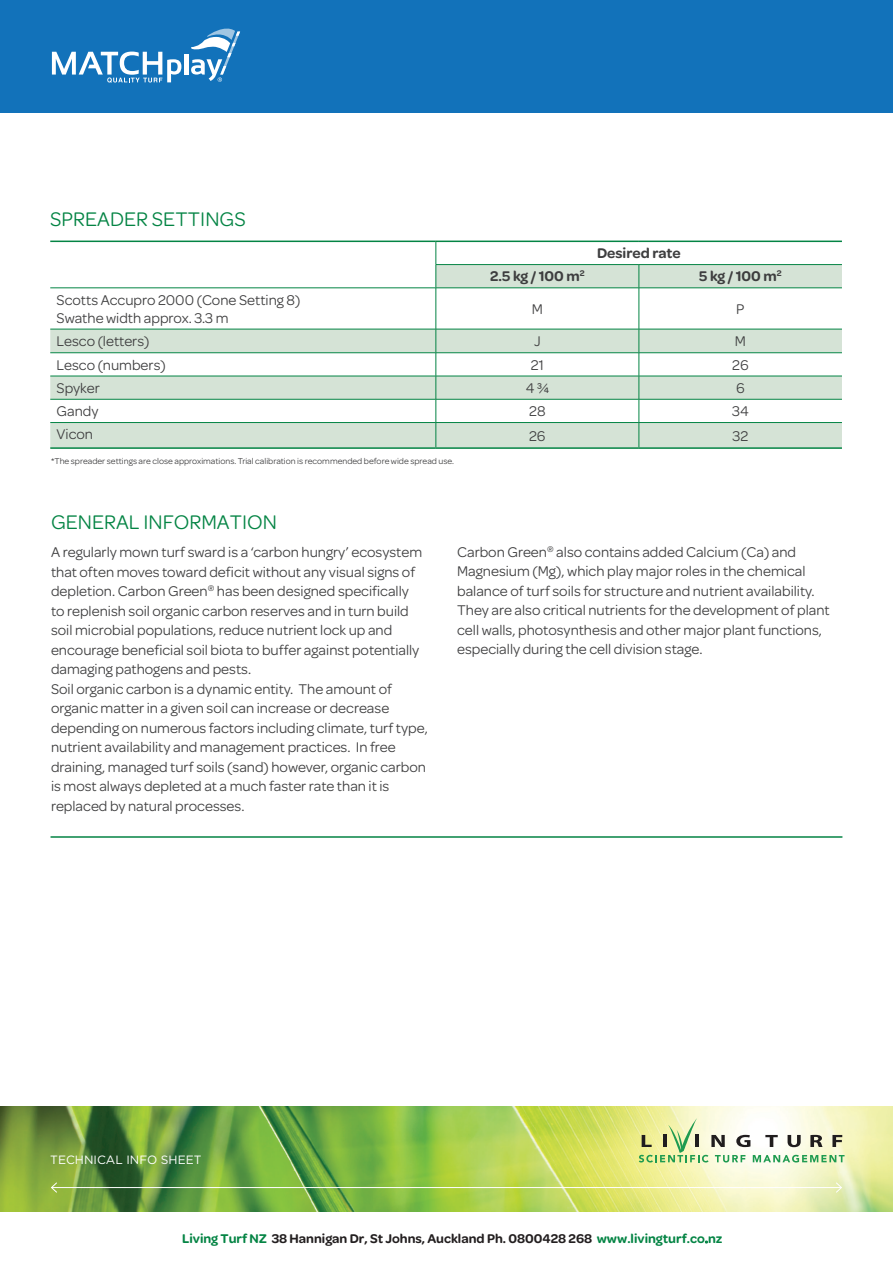
<style>
.page{position:relative;width:893px;height:1263px;background:#fff}
.page>*{position:absolute;margin:0;border:0;box-sizing:border-box;transform-origin:0 0}
.t1{font:21px "Omnes";color:#048444}
.t2{font:15px/19.5px "Omnes";color:#3e3e3f}
.t3{font:600 15px "Omnes";color:#3e3e3f}
.t4{font:600 13.5px "Omnes";color:#231f20}
.t5{font:12px "Gotham";color:#fff}
.t6{font:9px "Omnes";color:#3e3e3f}
.s1{color:#048444}
</style>
<div class="page">
<img style="left:0;top:1107px;width:893px;height:105px">
<svg style="left:639px;top:1117px;width:205px;height:45px"></svg>
<hr style="left:52px;top:1187px;width:789px;height:1px;background:#fff">
<svg style="left:50px;top:1182px;width:8px;height:11px"></svg>
<svg style="left:835px;top:1182px;width:7px;height:11px"></svg>
<div style="left:0;top:0;width:893px;height:113px;background:#1272ba"></div>
<div style="left:184px;top:54px;width:5px;height:21px;background:#fff"></div>
<svg style="left:52px;top:52px;width:129px;height:31px"></svg>
<svg style="left:191px;top:29px;width:49px;height:53px"></svg>
<hr style="left:51px;top:836px;width:791px;height:2px;background:#048444">
<svg style="left:50px;top:265px;width:792px;height:182px;fill:#d5e3d6"></svg>
<svg style="left:50px;top:353px;width:792px;height:69px"></svg>
<hr style="left:50px;top:241px;width:386px;height:1px;background:#048444">
<hr style="left:436px;top:241px;width:203px;height:1px;background:#048444">
<hr style="left:639px;top:241px;width:203px;height:1px;background:#048444">
<hr style="left:50px;top:447px;width:386px;height:2px;background:#048444">
<hr style="left:436px;top:447px;width:203px;height:2px;background:#048444">
<hr style="left:639px;top:447px;width:203px;height:2px;background:#048444">
<hr style="left:436px;top:264px;width:203px;height:1px;background:#048444">
<svg style="left:436px;top:242px;width:1px;height:46px"></svg>
<hr style="left:639px;top:264px;width:203px;height:1px;background:#048444">
<svg style="left:639px;top:265px;width:1px;height:23px"></svg>
<hr style="left:50px;top:288px;width:386px;height:1px;background:#048444">
<hr style="left:436px;top:288px;width:203px;height:1px;background:#048444">
<hr style="left:436px;top:288px;width:1px;height:41px;background:#048444">
<hr style="left:639px;top:288px;width:203px;height:1px;background:#048444">
<hr style="left:639px;top:288px;width:1px;height:41px;background:#048444">
<hr style="left:50px;top:329px;width:386px;height:1px;background:#048444">
<hr style="left:436px;top:329px;width:203px;height:1px;background:#048444">
<hr style="left:639px;top:329px;width:203px;height:1px;background:#048444">
<hr style="left:50px;top:352px;width:386px;height:1px;background:#048444">
<hr style="left:436px;top:352px;width:203px;height:1px;background:#048444">
<hr style="left:639px;top:352px;width:203px;height:1px;background:#048444">
<hr style="left:50px;top:376px;width:386px;height:1px;background:#048444">
<hr style="left:436px;top:376px;width:203px;height:1px;background:#048444">
<hr style="left:639px;top:376px;width:203px;height:1px;background:#048444">
<hr style="left:50px;top:399px;width:386px;height:1px;background:#048444">
<hr style="left:436px;top:399px;width:203px;height:1px;background:#048444">
<hr style="left:639px;top:399px;width:203px;height:1px;background:#048444">
<hr style="left:50px;top:422px;width:386px;height:1px;background:#048444">
<hr style="left:436px;top:422px;width:203px;height:1px;background:#048444">
<svg style="left:436px;top:329px;width:1px;height:118px"></svg>
<hr style="left:639px;top:422px;width:203px;height:1px;background:#048444">
<svg style="left:639px;top:329px;width:1px;height:118px"></svg>
<h1 class="t1" style="left:50px;top:205px;width:197px">SPREADER SETTINGS</h1>
<p class="t3" style="left:597px;top:242px;width:85px">Desired rate</p>
<p class="t3" style="left:490px;top:266px;width:96px">2.5 kg / 100 m<sup>2</sup></p>
<p class="t3" style="left:699px;top:266px;width:84px">5 kg / 100 m<sup>2</sup></p>
<p class="t2" style="left:57px;top:290px;width:245px;line-height:18px">Scotts Accupro 2000 (Cone Setting 8)<br>Swathe width approx. 3.3 m</p>
<p class="t2" style="left:532px;top:298px;width:13px">M</p>
<p class="t2" style="left:736px;top:298px;width:10px">P</p>
<p class="t2" style="left:57px;top:330px;width:94px">Lesco (letters)</p>
<p class="t2" style="left:534px;top:331px;width:8px">J</p>
<p class="t2" style="left:735px;top:331px;width:13px">M</p>
<p class="t2" style="left:57px;top:354px;width:111px">Lesco (numbers)</p>
<p class="t2" style="left:531px;top:354px;width:15px">21</p>
<p class="t2" style="left:732px;top:354px;width:18px">26</p>
<p class="t2" style="left:57px;top:377px;width:45px">Spyker</p>
<p class="t2" style="left:526px;top:377px;width:25px">4 ¾</p>
<p class="t2" style="left:736px;top:377px;width:10px">6</p>
<p class="t2" style="left:57px;top:400px;width:43px">Gandy</p>
<p class="t2" style="left:529px;top:400px;width:18px">28</p>
<p class="t2" style="left:732px;top:400px;width:18px">34</p>
<p class="t2" style="left:57px;top:424px;width:38px">Vicon</p>
<p class="t2" style="left:529px;top:425px;width:18px">26</p>
<p class="t2" style="left:732px;top:425px;width:17px">32</p>
<p class="t6" style="left:51px;top:455px;width:405px">*The spreader settings are close approximations. Trial calibration is recommended before wide spread use.</p>
<h1 class="t1" style="left:51px;top:508px;width:227px">GENERAL INFORMATION</h1>
<p class="t2" style="left:51px;top:542px;width:378px">A regularly mown turf sward is a ‘carbon hungry’ ecosystem that often moves toward deficit without any visual signs of depletion. Carbon Green<sup>®</sup> has been designed specifically<br>to replenish soil organic carbon reserves and in turn build soil microbial populations, reduce nutrient lock up and encourage beneficial soil biota to buffer against potentially damaging pathogens and pests.<br>Soil organic carbon is a dynamic entity. The amount of organic matter in a given soil can increase or decrease depending on numerous factors including climate, turf type, nutrient availability and management practices. In free draining, managed turf soils (sand) however, organic carbon is most always depleted at a much faster rate than it is replaced by natural processes.</p>
<p class="t2" style="left:457px;top:541px;width:374px">Carbon Green<sup>®</sup> also contains added Calcium (Ca) and Magnesium (Mg), which play major roles in the chemical balance of turf soils for structure and nutrient availability.<br>They are also critical nutrients for the development of plant cell walls, photosynthesis and other major plant functions, especially during the cell division stage.</p>
<p class="t5" style="left:50px;top:1152px;width:153px">TECHNICAL INFO SHEET</p>
<p class="t4" style="left:182px;top:1229px;width:542px"><span class="s1">Living Turf</span> <span class="s1">NZ</span> 38 Hannigan Dr, St Johns, Auckland Ph. 0800428 268 <span class="s1">www.livingturf.co</span><span class="s1">.nz</span></p>
</div>
